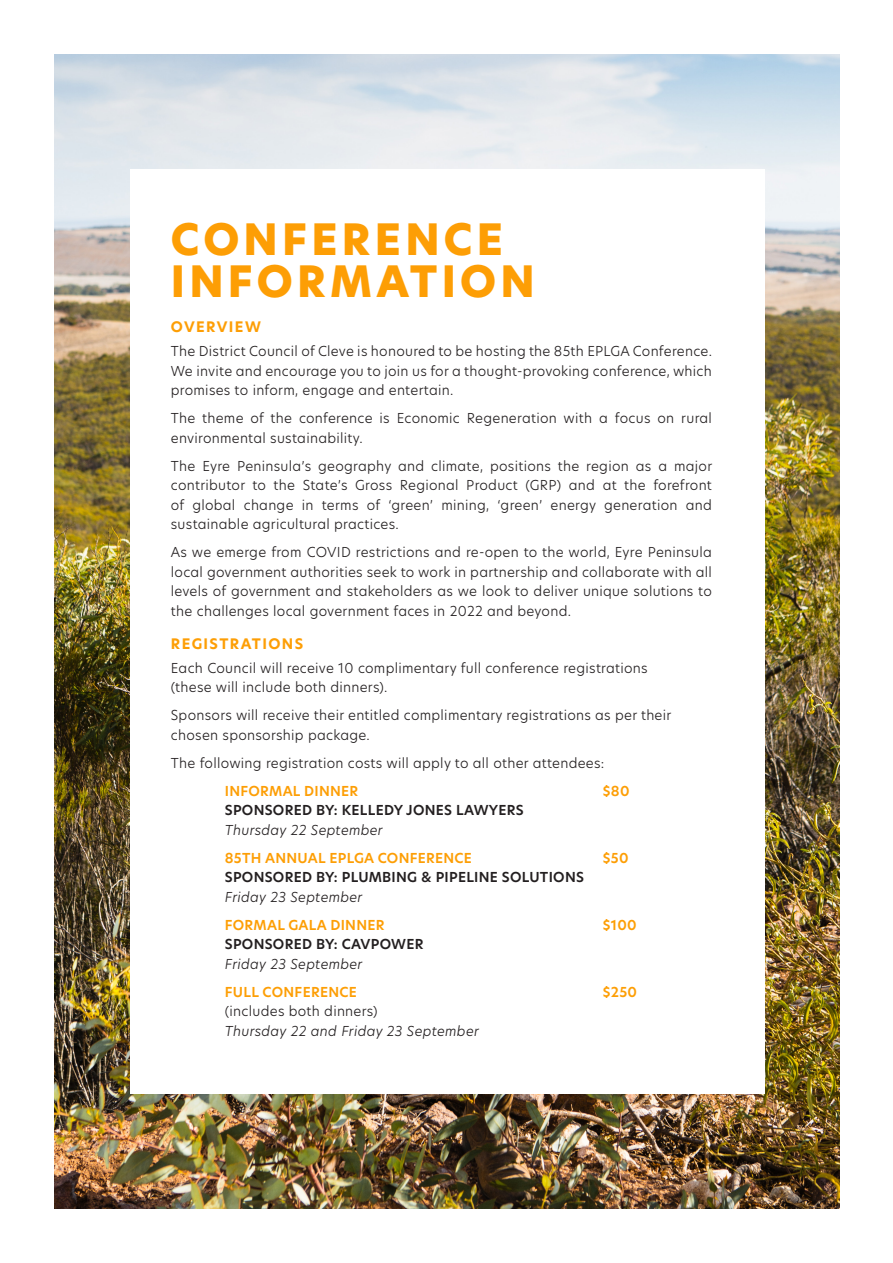
<style>
.page{position:relative;width:893px;height:1263px;background:#fff}
.page>*{position:absolute;margin:0;border:0;box-sizing:border-box;transform-origin:0 0}
.t1{font:800 42.45px/42px "Hero New";letter-spacing:.1em;color:#fd9e05}
.t2{font:700 14.25px "Hero New";letter-spacing:.1em;color:#fd9e05}
.t3{font:300 13.5px/19.5px "Hero New";letter-spacing:.02em;color:#231f20}
.t4{font:600 13.5px/19.5px "Hero New";letter-spacing:.02em;color:#231f20}
.t5{font:600 13.5px "Hero New";letter-spacing:.02em;color:#fd9e05}
.t6{font:italic 300 13.5px/19.5px "Hero New";letter-spacing:.02em;color:#231f20}
.s1{font-weight:300;font-style:italic}
.s2{font-style:normal}
</style>
<div class="page">
<img style="left:55px;top:54px;width:785px;height:1155px">
<div style="left:130px;top:169px;width:635px;height:925px;background:#fff"></div>
<p class="t1" style="left:171px;top:219px;width:365px">CONFERENCE<br>INFORMATION</p>
<p class="t2" style="left:171px;top:317px;width:92px">OVERVIEW</p>
<p class="t3" style="left:171px;top:341px;width:543px;text-align:justify">The District Council of Cleve is honoured to be hosting the 85th EPLGA Conference.<br>We invite and encourage you to join us for a thought-provoking conference, which promises to inform, engage and entertain.</p>
<p class="t3" style="left:171px;top:408px;width:543px">The theme of the conference is Economic Regeneration with a focus on rural environmental sustainability.</p>
<p class="t3" style="left:171px;top:456px;width:543px;text-align:justify">The Eyre Peninsula’s geography and climate, positions the region as a major contributor to the State’s Gross Regional Product (GRP) and at the forefront of global change in terms of ‘green’ mining, ‘green’ energy generation and sustainable agricultural practices.</p>
<p class="t3" style="left:171px;top:542px;width:543px;text-align:justify">As we emerge from COVID restrictions and re-open to the world, Eyre Peninsula local government authorities seek to work in partnership and collaborate with all levels of government and stakeholders as we look to deliver unique solutions to the challenges local government faces in 2022 and beyond.</p>
<p class="t2" style="left:171px;top:634px;width:134px">REGISTRATIONS</p>
<p class="t3" style="left:171px;top:657px;width:478px">Each Council will receive 10 complimentary full conference registrations (these will include both dinners).</p>
<p class="t3" style="left:171px;top:705px;width:502px">Sponsors will receive their entitled complimentary registrations as per their chosen sponsorship package.</p>
<p class="t3" style="left:171px;top:752px;width:435px">The following registration costs will apply to all other attendees:</p>
<p class="t5" style="left:225px;top:781px;width:135px">INFORMAL DINNER</p>
<p class="t5" style="left:603px;top:781px;width:28px">$80</p>
<p class="t4" style="left:225px;top:800px;width:300px">SPONSORED BY: KELLEDY JONES LAWYERS<br><span class="s1">Thursday 22 September</span></p>
<p class="t5" style="left:225px;top:848px;width:249px">85TH ANNUAL EPLGA CONFERENCE</p>
<p class="t5" style="left:603px;top:848px;width:27px">$50</p>
<p class="t4" style="left:225px;top:867px;width:361px">SPONSORED BY: PLUMBING &amp; PIPELINE SOLUTIONS<br><span class="s1">Friday 23 September</span></p>
<p class="t5" style="left:225px;top:915px;width:161px">FORMAL GALA DINNER</p>
<p class="t5" style="left:603px;top:915px;width:35px">$100</p>
<p class="t4" style="left:225px;top:934px;width:200px">SPONSORED BY: CAVPOWER<br><span class="s1">Friday 23 September</span></p>
<p class="t5" style="left:225px;top:982px;width:134px">FULL CONFERENCE</p>
<p class="t5" style="left:603px;top:982px;width:36px">$250</p>
<p class="t6" style="left:225px;top:1001px;width:256px"><span class="s2">(includes both dinners)<br></span>Thursday 22 and Friday 23 September</p>
</div>
